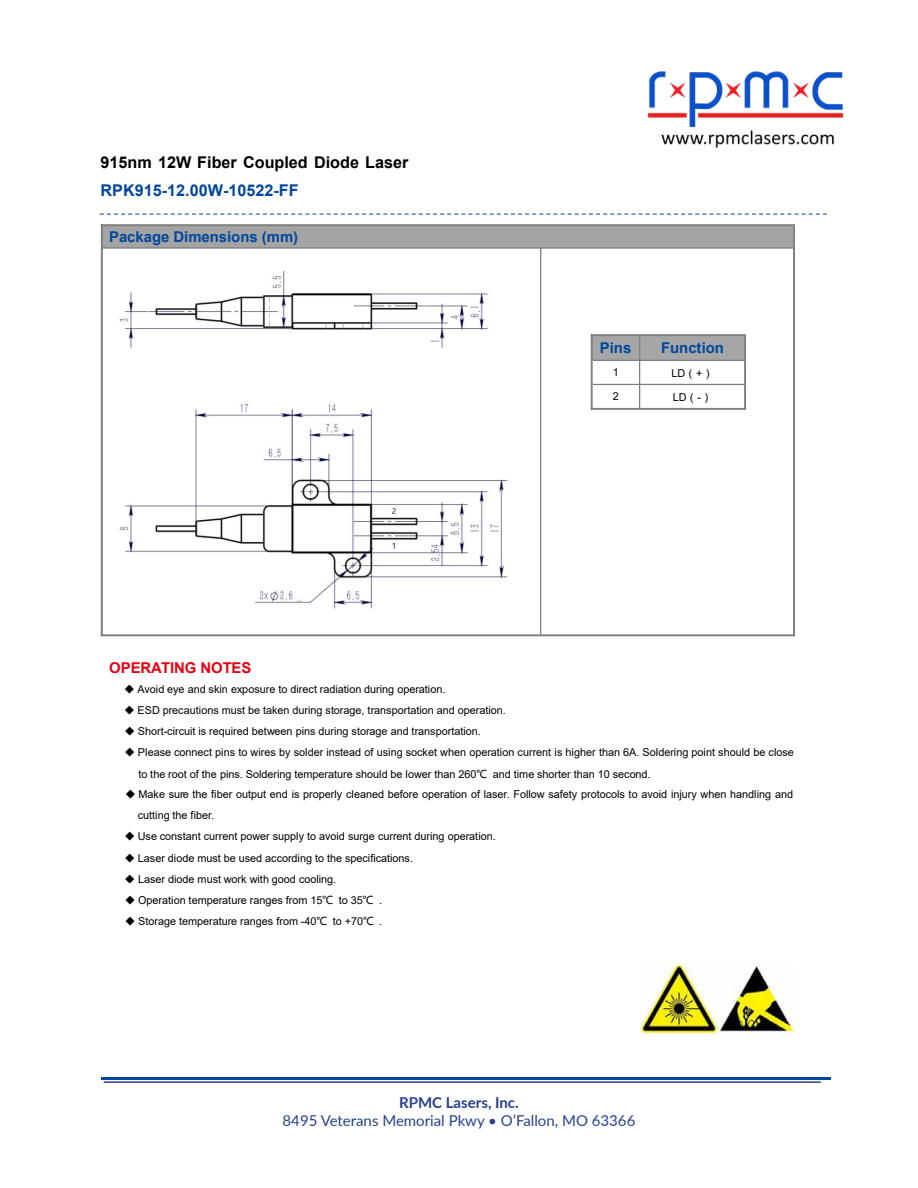
<style>
.page{position:relative;width:918px;height:1188px;background:#fff}
.page>*{position:absolute;margin:0;border:0;box-sizing:border-box;transform-origin:0 0}
.t1{font:700 16.2px "Arial";color:#000}
.t2{font:700 16.2px "Arial";color:#00479d}
.t3{font:15px "Lato";color:#25408f}
.t4{font:700 15px "Lato";color:#25408f}
.t5{font:700 14.85px "Arial";letter-spacing:-.005em;color:#00479d}
.t6{font:700 14.85px "Arial";letter-spacing:-.005em;color:#e60012}
.t7{font:10.8px/21.5px "Arial";letter-spacing:-.005em;color:#000}
.s1{font-family:"Arial Unicode MS"}
.s2{font-family:"Microsoft Ya Hei"}
</style>
<div class="page">
<hr style="left:104px;top:1081px;width:717px;height:2px;background:#25408f">
<hr style="left:101px;top:1078px;width:729px;height:2px;background:#00479d">
<svg style="left:100px;top:214px;width:727px;height:1px"></svg>
<div style="left:103px;top:226px;width:690px;height:21px;background:#a4a4a4"></div>
<img style="left:119px;top:270px;width:389px;height:339px">
<div style="left:593px;top:336px;width:46px;height:24px;background:#a6a6a6"></div>
<div style="left:640px;top:336px;width:104px;height:24px;background:#a6a6a6"></div>
<hr style="left:591px;top:334px;width:155px;height:2px;background:#808080">
<hr style="left:591px;top:408px;width:155px;height:2px;background:#808080">
<hr style="left:593px;top:360px;width:151px;height:1px;background:#808080">
<hr style="left:593px;top:384px;width:151px;height:1px;background:#808080">
<hr style="left:591px;top:334px;width:2px;height:76px;background:#808080">
<hr style="left:744px;top:336px;width:2px;height:74px;background:#808080">
<hr style="left:639px;top:336px;width:1px;height:72px;background:#808080">
<img style="left:640px;top:962px;width:154px;height:72px">
<hr style="left:101px;top:224px;width:694px;height:2px;background:#7e7e7e">
<hr style="left:101px;top:634px;width:694px;height:2px;background:#7e7e7e">
<hr style="left:103px;top:247px;width:690px;height:2px;background:#7e7e7e">
<hr style="left:101px;top:224px;width:2px;height:412px;background:#7e7e7e">
<hr style="left:793px;top:226px;width:2px;height:410px;background:#7e7e7e">
<hr style="left:540px;top:247px;width:1px;height:387px;background:#7e7e7e">
<img style="left:647px;top:71px;width:197px;height:76px">
<h1 class="t1" style="left:101px;top:151px;width:309px">915nm 12W Fiber Coupled Diode Laser</h1>
<h1 class="t2" style="left:101px;top:179px;width:200px">RPK915-12.00W-10522-FF</h1>
<h3 class="t5" style="left:109px;top:226px;width:191px">Package Dimensions (mm)</h3>
<h3 class="t5" style="left:600px;top:338px;width:33px">Pins</h3>
<h3 class="t5" style="left:661px;top:338px;width:64px">Function</h3>
<p class="t7" style="left:613px;top:362px;width:8px">1</p>
<p class="t7" style="left:672px;top:362px;width:43px">LD<span class="s1">（</span>+<span class="s1">）</span></p>
<p class="t7" style="left:613px;top:386px;width:8px">2</p>
<p class="t7" style="left:673px;top:386px;width:41px">LD<span class="s1">（</span>-<span class="s1">）</span></p>
<h3 class="t6" style="left:109px;top:658px;width:144px">OPERATING NOTES</h3>
<p class="t7" style="left:124px;top:678px;width:323px">◆ Avoid eye and skin exposure to direct radiation during operation.</p>
<p class="t7" style="left:124px;top:700px;width:383px">◆ ESD precautions must be taken during storage, transportation and operation.</p>
<p class="t7" style="left:124px;top:721px;width:358px">◆ Short-circuit is required between pins during storage and transportation.</p>
<p class="t7" style="left:138px;top:742px;width:657px;text-indent:-14px">◆ Please connect pins to wires by solder instead of using socket when operation current is higher than 6A. Soldering point should be close to the root of the pins. Soldering temperature should be lower than 260<span class="s2">℃</span> and time shorter than 10 second.</p>
<p class="t7" style="left:138px;top:784px;width:657px;line-height:21px;text-indent:-13px">◆ Make sure the fiber output end is properly cleaned before operation of laser. Follow safety protocols to avoid injury when handling and cutting the fiber.</p>
<p class="t7" style="left:124px;top:826px;width:373px">◆ Use constant current power supply to avoid surge current during operation.</p>
<p class="t7" style="left:125px;top:847px;width:290px">◆ Laser diode must be used according to the specifications.</p>
<p class="t7" style="left:125px;top:868px;width:213px">◆ Laser diode must work with good cooling.</p>
<p class="t7" style="left:125px;top:889px;width:259px">◆ Operation temperature ranges from 15<span class="s2">℃</span> to 35<span class="s2">℃</span> .</p>
<p class="t7" style="left:125px;top:910px;width:259px">◆ Storage temperature ranges from -40<span class="s2">℃</span> to +70<span class="s2">℃</span> .</p>
<h2 class="t4" style="left:399px;top:1092px;width:121px">RPMC Lasers, Inc.</h2>
<h2 class="t3" style="left:283px;top:1110px;width:354px">8495 Veterans Memorial Pkwy • O’Fallon, MO 63366</h2>
</div>
